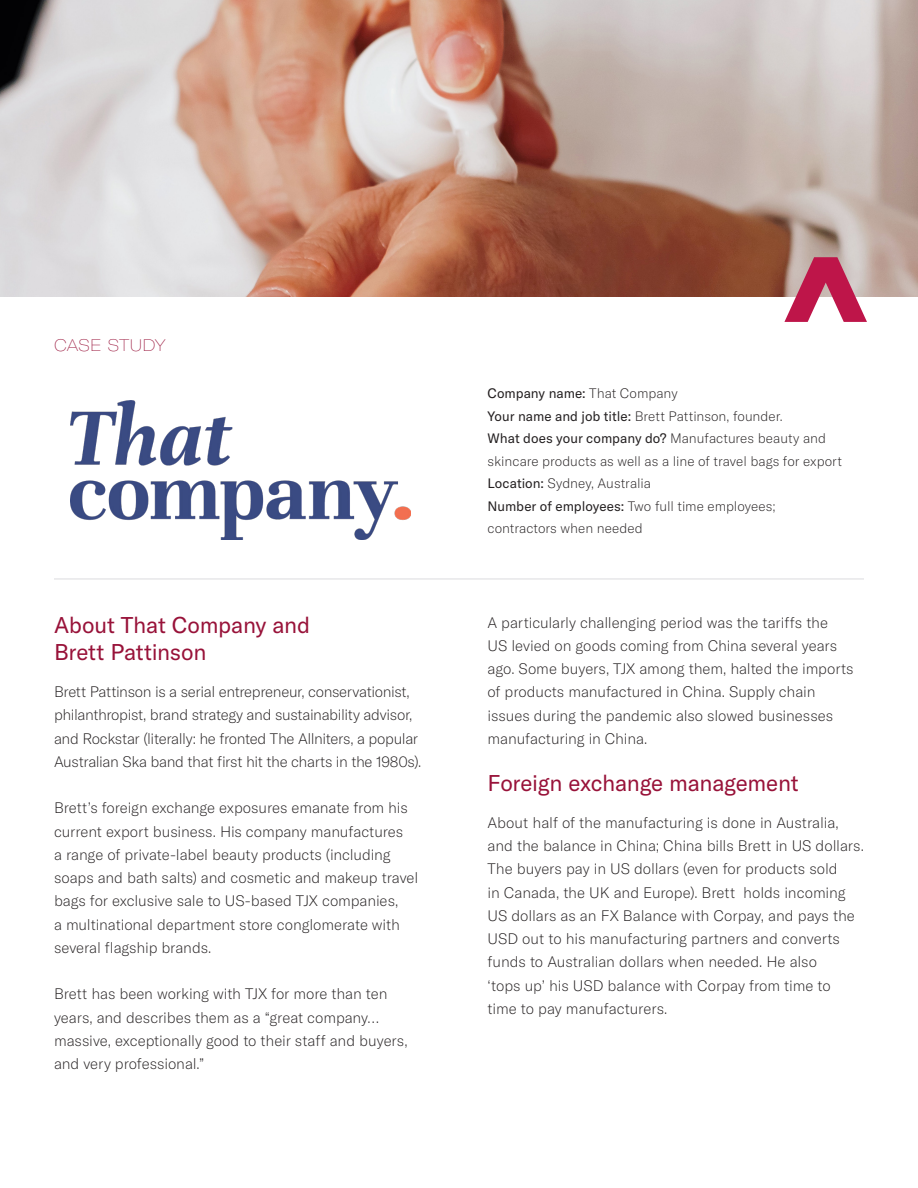
<style>
.page{position:relative;width:918px;height:1188px;background:#fff}
.page>*{position:absolute;margin:0;border:0;box-sizing:border-box;transform-origin:0 0}
.Dark_Maroon_Subheads{font:22.5px/27px "GT America";letter-spacing:-.01em;color:#981239}
.t1{font:200 expanded 16.5px "GT America";letter-spacing:-.02em;color:#981239}
.Body_Copy{font:100 15px/23.2px "GT America";letter-spacing:-.01em;color:#231f20}
.Body_Copy-2{font:100 13.5px/22.5px "GT America";color:#231f20}
.Body_Copy-3{font:13.5px "GT America";color:#231f20}
.s1{font-weight:100}
.s2{font-weight:400}
</style>
<div class="page">
<img style="left:0;top:0;width:918px;height:297px">
<svg style="left:784px;top:257px;width:83px;height:65px"></svg>
<hr style="left:54px;top:579px;width:810px;height:1px;background:#dbdbde">
<img style="left:71px;top:400px;width:340px;height:140px">
<p class="t1" style="left:54px;top:336px;width:113px">CASE STUDY</p>
<p class="Dark_Maroon_Subheads" style="left:54px;top:612px;width:258px">About That Company and<br>Brett Pattinson</p>
<p class="Body_Copy" style="left:54px;top:680px;width:369px">Brett Pattinson is a serial entrepreneur, conservationist, philanthropist, brand strategy and sustainability advisor, and Rockstar (literally: he fronted The Allniters, a popular Australian Ska band that first hit the charts in the 1980s).</p>
<p class="Body_Copy" style="left:54px;top:797px;width:366px">Brett’s foreign exchange exposures emanate from his current export business. His company manufactures<br>a range of private-label beauty products (including soaps and bath salts) and cosmetic and makeup travel bags for exclusive sale to US-based TJX companies,<br>a multinational department store conglomerate with several flagship brands.</p>
<p class="Body_Copy" style="left:54px;top:983px;width:355px">Brett has been working with TJX for more than ten years, and describes them as a “great company… massive, exceptionally good to their staff and buyers, and very professional.”</p>
<p class="Body_Copy-3" style="left:488px;top:386px;width:192px">Company name: <span class="s1">That Company</span></p>
<p class="Body_Copy-2" style="left:488px;top:405px;width:297px"><span class="s2">Your name and job title:</span> Brett Pattinson, founder.</p>
<p class="Body_Copy-2" style="left:488px;top:427px;width:356px"><span class="s2">What does your company do?</span> Manufactures beauty and skincare products as well as a line of travel bags for export</p>
<p class="Body_Copy-2" style="left:488px;top:472px;width:165px"><span class="s2">Location:</span> Sydney, Australia</p>
<p class="Body_Copy-2" style="left:488px;top:495px;width:289px"><span class="s2">Number of employees:</span> Two full time employees; contractors when needed</p>
<p class="Body_Copy" style="left:488px;top:611px;width:368px">A particularly challenging period was the tariffs the<br>US levied on goods coming from China several years ago. Some buyers, TJX among them, halted the imports of products manufactured in China. Supply chain issues during the pandemic also slowed businesses manufacturing in China.</p>
<p class="Dark_Maroon_Subheads" style="left:488px;top:770px;width:313px">Foreign exchange management</p>
<p class="Body_Copy" style="left:488px;top:811px;width:378px">About half of the manufacturing is done in Australia, and the balance in China; China bills Brett in US dollars.</p>
<p class="Body_Copy" style="left:488px;top:857px;width:369px">The buyers pay in US dollars (even for products sold<br>in Canada, the UK and Europe). Brett holds incoming US dollars as an FX Balance with Corpay, and pays the USD out to his manufacturing partners and converts funds to Australian dollars when needed. He also<br>‘tops up’ his USD balance with Corpay from time to time to pay manufacturers.</p>
</div>
